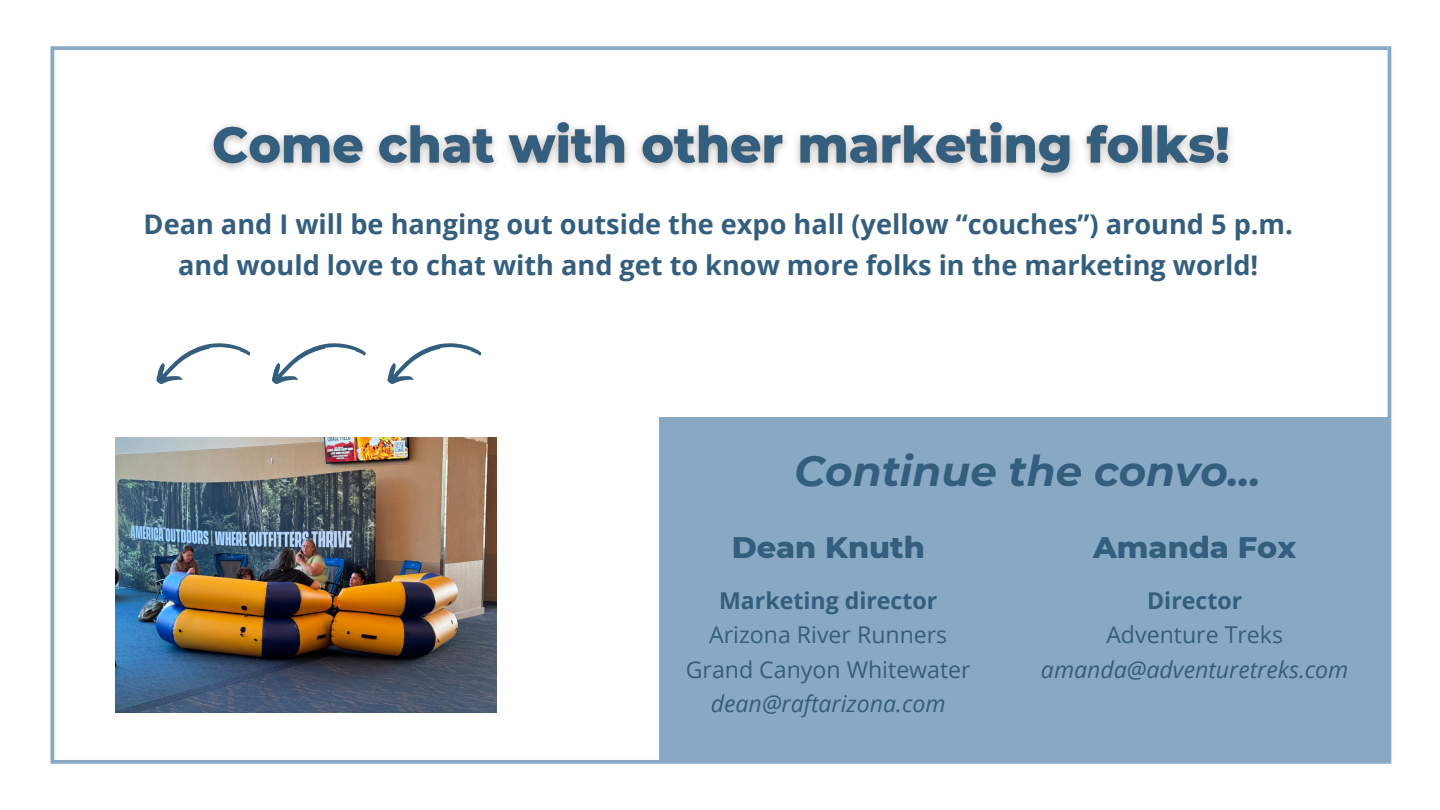
<style>
.page{position:relative;width:1440px;height:810px;background:#fff}
.page>*{position:absolute;margin:0;border:0;box-sizing:border-box;transform-origin:0 0}
.t1{font:italic 700 42px "Montserrat";color:#345e7d}
.t2{font:800 30.3px "Montserrat";color:#345e7d}
.t3{font:700 27.1px/40.5px "Open Sans";color:#345e7d;text-align:center}
.t4{font:23.1px "Open Sans";color:#345e7d}
.t5{font:italic 23.1px "Open Sans";color:#345e7d}
.t6{font:700 23.1px "Open Sans";color:#345e7d}
</style>
<div class="page">
<svg style="left:54px;top:46px;width:1334px;height:4px;background:#90aec7"></svg>
<svg style="left:54px;top:760px;width:1334px;height:4px;background:#93b0c8"></svg>
<hr style="left:51px;top:46px;width:3px;height:718px;background:#88a9c3">
<hr style="left:1388px;top:46px;width:3px;height:718px;background:#88a9c3">
<img style="left:115px;top:438px;width:381px;height:274px">
<svg style="left:156px;top:343px;width:95px;height:41px"></svg>
<svg style="left:387px;top:343px;width:95px;height:41px"></svg>
<svg style="left:272px;top:343px;width:94px;height:41px"></svg>
<div style="left:660px;top:418px;width:731px;height:344px;background:#88a9c3"></div>
<img style="left:210px;top:121px;width:1022px;height:58px">
<p class="t3" style="left:144px;top:204px;width:1151px">Dean and I will be hanging out outside the expo hall (yellow “couches”) around 5 p.m. and would love to chat with and get to know more folks in the marketing world!</p>
<p class="t1" style="left:794px;top:446px;width:468px">Continue the convo...</p>
<p class="t2" style="left:732px;top:529px;width:195px">Dean Knuth</p>
<p class="t6" style="left:719px;top:584px;width:220px">Marketing director</p>
<p class="t4" style="left:709px;top:619px;width:240px">Arizona River Runners</p>
<p class="t4" style="left:686px;top:653px;width:286px">Grand Canyon Whitewater</p>
<p class="t5" style="left:711px;top:688px;width:236px">dean@raftarizona.com</p>
<p class="t2" style="left:1093px;top:529px;width:205px">Amanda Fox</p>
<p class="t6" style="left:1147px;top:584px;width:97px">Director</p>
<p class="t4" style="left:1106px;top:619px;width:178px">Adventure Treks</p>
<p class="t5" style="left:1041px;top:653px;width:309px">amanda@adventuretreks.com</p>
</div>
